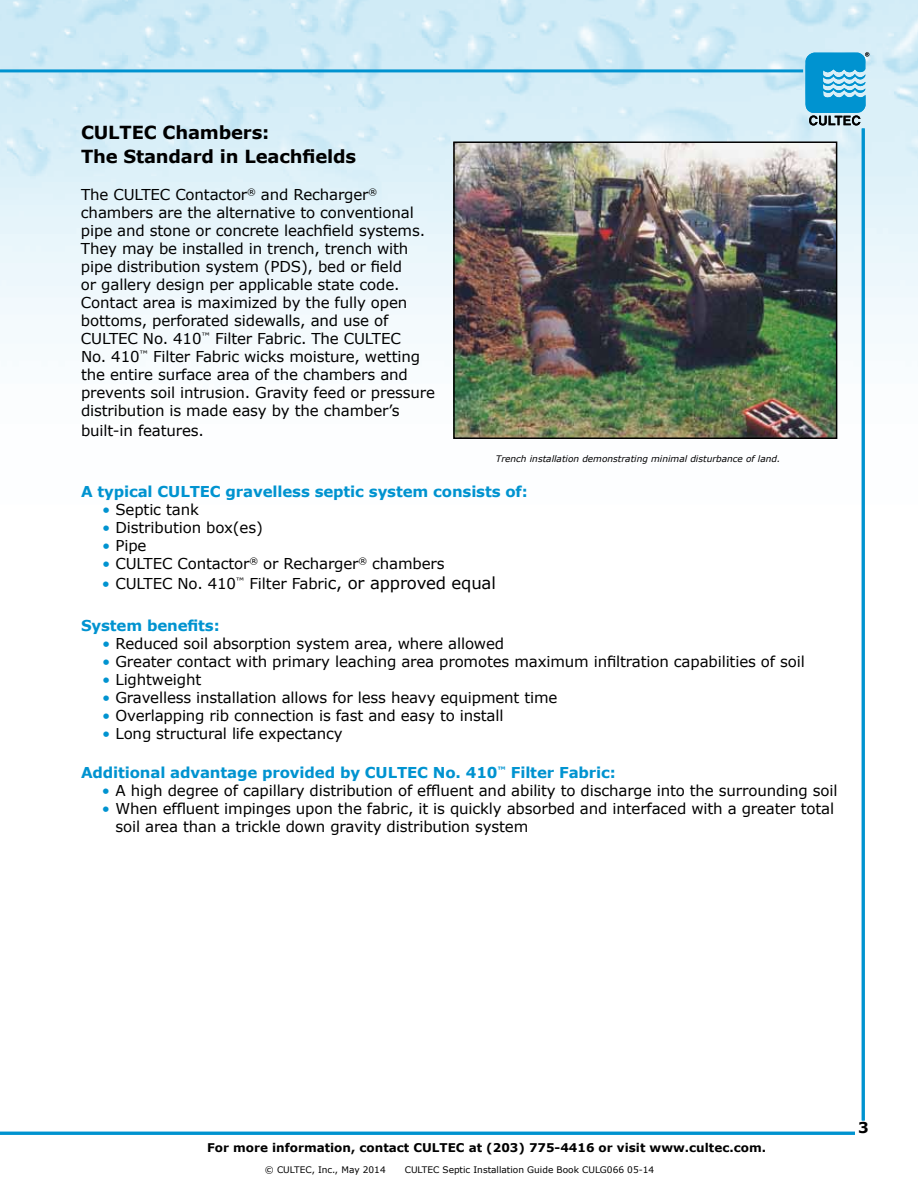
<style>
.page{position:relative;width:918px;height:1188px;background:#fff}
.page>*{position:absolute;margin:0;border:0;box-sizing:border-box;transform-origin:0 0}
.t1{font:700 18px/23.4px "Verdana";letter-spacing:-.01em;color:#000}
.t2{font:15px/18px "Verdana";letter-spacing:-.01em;color:#000}
.t3{font:700 15px "Verdana";letter-spacing:-.01em;color:#0093d0}
.t4{font:700 15px "Verdana";color:#000}
.t5{font:700 12px "Verdana";color:#000}
.t6{font:9px "Verdana";color:#000}
.t7{font:italic 9px "Verdana";color:#000}
.s1{color:#0093d0}
.s2{font-size:16.5px}
</style>
<div class="page">
<img style="left:0;top:0;width:918px;height:1132px">
<hr style="left:0;top:1132px;width:855px;height:3px;background:#0093d0">
<hr style="left:862px;top:128px;width:3px;height:992px;background:#0093d0">
<hr style="left:0;top:69px;width:803px;height:3px;background:#0093d0">
<img style="left:456px;top:144px;width:378px;height:292px">
<div style="left:453px;top:141px;width:384px;height:298px;border:2px solid #000"></div>
<svg style="left:805px;top:52px;width:64px;height:73px;background:#48a9d1"></svg>
<p class="t1" style="left:81px;top:121px;width:277px">CULTEC Chambers:<br>The Standard in Leachfields</p>
<p class="t2" style="left:81px;top:186px;width:356px">The CULTEC Contactor<sup>®</sup> and Recharger<sup>® </sup>chambers are the alternative to conventional pipe and stone or concrete leachfield systems.<br>They may be installed in trench, trench with pipe distribution system (PDS), bed or field<br>or gallery design per applicable state code.<br>Contact area is maximized by the fully open bottoms, perforated sidewalls, and use of CULTEC No. 410<sup>™</sup> Filter Fabric. The CULTEC<br>No. 410<sup>™</sup> Filter Fabric wicks moisture, wetting the entire surface area of the chambers and prevents soil intrusion. Gravity feed or pressure distribution is made easy by the chamber’s</p>
<p class="t2" style="left:81px;top:422px;width:125px">built-in features.</p>
<p class="t7" style="left:496px;top:452px;width:286px">Trench installation demonstrating minimal disturbance of land.</p>
<p class="t3" style="left:81px;top:481px;width:448px">A typical CULTEC gravelless septic system consists of:</p>
<p class="t2" style="left:102px;top:501px;width:98px"><span class="s1">•</span> Septic tank</p>
<p class="t2" style="left:102px;top:519px;width:162px"><span class="s1">•</span> Distribution box(es)</p>
<p class="t2" style="left:102px;top:537px;width:46px"><span class="s1">•</span> Pipe</p>
<p class="t2" style="left:102px;top:555px;width:344px"><span class="s1">•</span> CULTEC Contactor<sup>®</sup> or Recharger<sup>®</sup> chambers</p>
<p class="t2" style="left:102px;top:575px;width:395px"><span class="s1">•</span> CULTEC No. 410<sup>™</sup> Filter Fabri<span class="s2">c, or approved equal</span></p>
<p class="t3" style="left:81px;top:615px;width:140px">System benefits:</p>
<p class="t2" style="left:102px;top:634px;width:404px"><span class="s1">•</span> Reduced soil absorption system area, where allowed</p>
<p class="t2" style="left:102px;top:652px;width:704px"><span class="s1">•</span> Greater contact with primary leaching area promotes maximum infiltration capabilities of soil</p>
<p class="t2" style="left:102px;top:670px;width:101px"><span class="s1">•</span> Lightweight</p>
<p class="t2" style="left:102px;top:688px;width:457px"><span class="s1">•</span> Gravelless installation allows for less heavy equipment time</p>
<p class="t2" style="left:102px;top:706px;width:403px"><span class="s1">•</span> Overlapping rib connection is fast and easy to install</p>
<p class="t2" style="left:102px;top:724px;width:242px"><span class="s1">•</span> Long structural life expectancy</p>
<p class="t3" style="left:81px;top:762px;width:536px">Additional advantage provided by CULTEC No. 410<sup>™</sup> Filter Fabric:</p>
<p class="t2" style="left:102px;top:782px;width:737px"><span class="s1">•</span> A high degree of capillary distribution of effluent and ability to discharge into the surrounding soil</p>
<p class="t2" style="left:115px;top:800px;width:720px;text-indent:-14px"><span class="s1">•</span> When effluent impinges upon the fabric, it is quickly absorbed and interfaced with a greater total soil area than a trickle down gravity distribution system</p>
<p class="t5" style="left:207px;top:1140px;width:561px">For more information, contact CULTEC at (203) 775-4416 or visit www.cultec.com.</p>
<p class="t6" style="left:265px;top:1163px;width:122px">© CULTEC, Inc., May 2014</p>
<p class="t6" style="left:405px;top:1163px;width:251px">CULTEC Septic Installation Guide Book CULG066 05-14</p>
<p class="t4" style="left:858px;top:1117px;width:12px">3</p>
</div>
